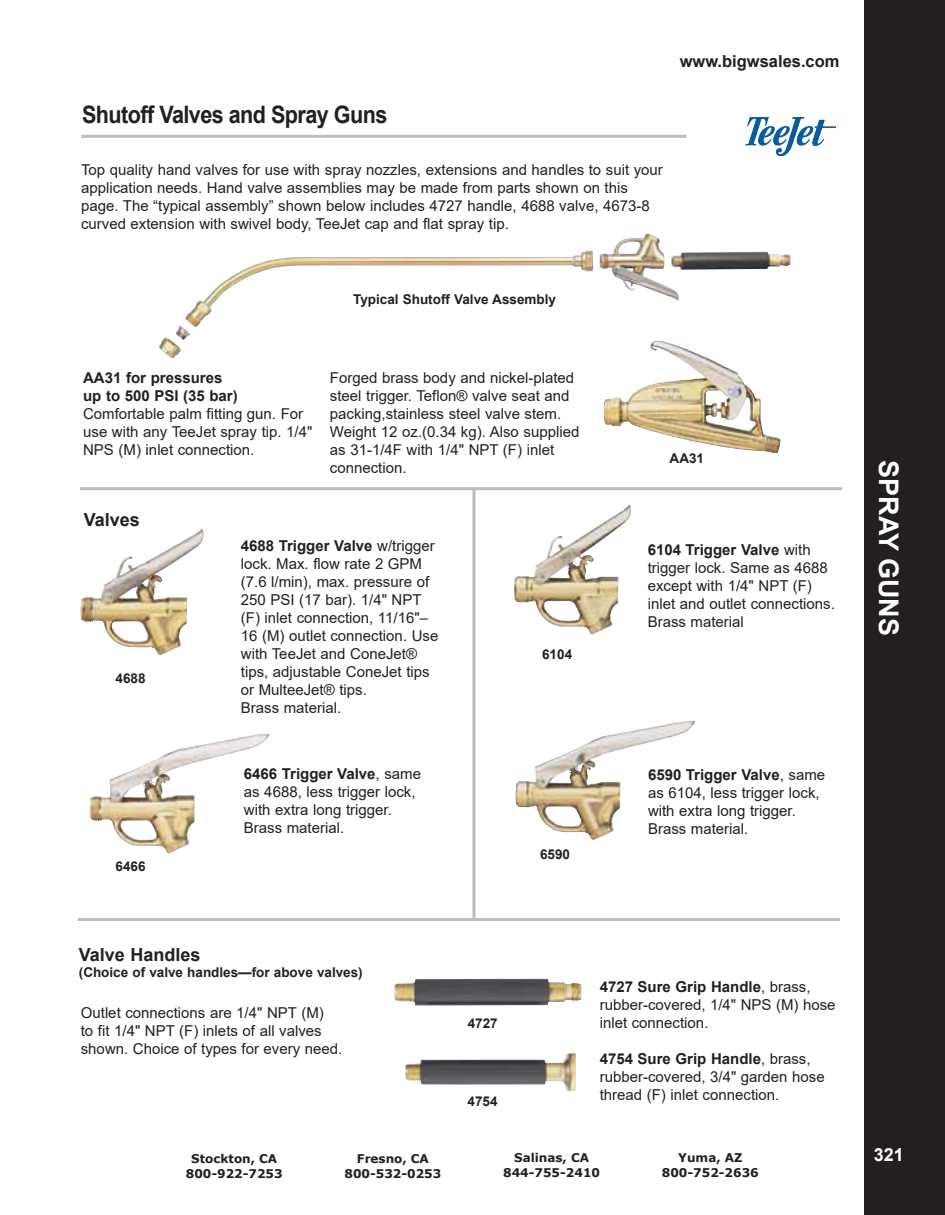
<style>
.page{position:relative;width:945px;height:1215px;background:#fff}
.page>*{position:absolute;margin:0;border:0;box-sizing:border-box;transform-origin:0 0}
.t1{font:700 27px "Arial";color:#fff}
.t2{font:700 24px "Arial";letter-spacing:-.025em;color:#231f20;scale:.9 1}
.Paragraph_Style_Mia{font:700 18px "Arial";color:#231f20}
.t3{font:700 18px "Arial";color:#fff}
.t4{font:700 16.5px "Arial";color:#231f20}
.Paragraph_Style_Mia-2{font:15px/18px "Arial";color:#231f20}
.Paragraph_Style_Mia-3{font:700 15px "Arial";color:#231f20}
.Paragraph_Style_Mia-4{font:700 13.5px "Arial";color:#231f20}
.t5{font:700 12px/15px "Verdana";color:#231f20;text-align:center}
.s1{font-weight:700}
.s2{font-weight:400}
</style>
<div class="page">
<div style="left:864px;top:0;width:81px;height:1215px;background:#231f20"></div>
<img style="left:573px;top:234px;width:106px;height:67px">
<img style="left:603px;top:341px;width:178px;height:113px">
<img style="left:80px;top:528px;width:124px;height:127px">
<img style="left:89px;top:734px;width:180px;height:119px">
<img style="left:514px;top:504px;width:117px;height:130px">
<img style="left:515px;top:721px;width:180px;height:119px">
<img style="left:394px;top:979px;width:188px;height:27px">
<img style="left:405px;top:1053px;width:171px;height:38px">
<hr style="left:80px;top:487px;width:762px;height:3px;background:#bcbdc0">
<hr style="left:78px;top:918px;width:762px;height:3px;background:#bcbdc0">
<svg style="left:472px;top:490px;width:4px;height:428px;background:#cccccf"></svg>
<hr style="left:81px;top:135px;width:606px;height:3px;background:#bcbdc0">
<img style="left:745px;top:117px;width:92px;height:39px">
<p class="t2" style="left:82px;top:97px;width:341px">Shutoff Valves and Spray Guns</p>
<p class="Paragraph_Style_Mia-2" style="left:81px;top:161px;width:583px">Top quality hand valves for use with spray nozzles, extensions and handles to suit your</p>
<p class="Paragraph_Style_Mia-2" style="left:81px;top:179px;width:548px">application needs. Hand valve assemblies may be made from parts shown on this</p>
<p class="Paragraph_Style_Mia-2" style="left:81px;top:197px;width:570px">page. The “typical assembly” shown below includes 4727 handle, 4688 valve, 4673-8</p>
<p class="Paragraph_Style_Mia-2" style="left:81px;top:215px;width:430px">curved extension with swivel body, TeeJet cap and flat spray tip.</p>
<p class="t4" style="left:680px;top:49px;width:161px">www.bigwsales.com</p>
<p class="Paragraph_Style_Mia-4" style="left:353px;top:290px;width:204px">Typical Shutoff Valve Assembly</p>
<p class="Paragraph_Style_Mia-3" style="left:83px;top:367px;width:141px">AA31 for pressures</p>
<p class="Paragraph_Style_Mia-3" style="left:83px;top:385px;width:156px">up to 500 PSI (35 bar)</p>
<p class="Paragraph_Style_Mia-2" style="left:83px;top:404px;width:231px">Comfortable palm fitting gun. For use with any TeeJet spray tip. 1/4"<br>NPS (M) inlet connection.</p>
<p class="Paragraph_Style_Mia" style="left:84px;top:507px;width:58px">Valves</p>
<p class="Paragraph_Style_Mia-2" style="left:330px;top:369px;width:251px">Forged brass body and nickel-plated steel trigger. Teflon® valve seat and packing,stainless steel valve stem.<br>Weight 12 oz.(0.34 kg). Also supplied as 31-1/4F with 1/4" NPT (F) inlet</p>
<p class="Paragraph_Style_Mia-2" style="left:330px;top:459px;width:78px">connection.</p>
<p class="Paragraph_Style_Mia-4" style="left:116px;top:669px;width:32px">4688</p>
<p class="Paragraph_Style_Mia-4" style="left:116px;top:857px;width:32px">6466</p>
<p class="Paragraph_Style_Mia-2" style="left:241px;top:537px;width:199px"><span class="s1">4688 Trigger Valve</span> w/trigger lock. Max. flow rate 2 GPM (7.6 l/min), max. pressure of<br>250 PSI (17 bar). 1/4" NPT (F) inlet connection, 11/16"–<br>16 (M) outlet connection. Use with TeeJet and ConeJet® tips, adjustable ConeJet tips or MulteeJet® tips.</p>
<p class="Paragraph_Style_Mia-2" style="left:241px;top:699px;width:102px">Brass material.</p>
<p class="Paragraph_Style_Mia-3" style="left:244px;top:763px;width:179px">6466 Trigger Valve<span class="s2">, same</span></p>
<p class="Paragraph_Style_Mia-2" style="left:244px;top:783px;width:173px">as 4688, less trigger lock,</p>
<p class="Paragraph_Style_Mia-2" style="left:244px;top:801px;width:150px">with extra long trigger.</p>
<p class="Paragraph_Style_Mia-2" style="left:244px;top:819px;width:102px">Brass material.</p>
<p class="Paragraph_Style_Mia-4" style="left:542px;top:645px;width:32px">6104</p>
<p class="Paragraph_Style_Mia-4" style="left:540px;top:845px;width:32px">6590</p>
<p class="Paragraph_Style_Mia-4" style="left:670px;top:449px;width:36px">AA31</p>
<p class="Paragraph_Style_Mia-2" style="left:648px;top:541px;width:189px"><span class="s1">6104 Trigger Valve</span> with trigger lock. Same as 4688 except with 1/4" NPT (F) inlet and outlet connections.<br>Brass material</p>
<p class="Paragraph_Style_Mia-2" style="left:648px;top:766px;width:179px"><span class="s1">6590 Trigger Valve</span>, same as 6104, less trigger lock, with extra long trigger.</p>
<p class="Paragraph_Style_Mia-2" style="left:648px;top:820px;width:102px">Brass material.</p>
<p class="Paragraph_Style_Mia" style="left:79px;top:942px;width:123px">Valve Handles</p>
<p class="Paragraph_Style_Mia-4" style="left:79px;top:963px;width:285px">(Choice of valve handles—for above valves)</p>
<p class="Paragraph_Style_Mia-2" style="left:81px;top:1004px;width:263px">Outlet connections are 1/4" NPT (M)<br>to fit 1/4" NPT (F) inlets of all valves shown. Choice of types for every need.</p>
<p class="Paragraph_Style_Mia-4" style="left:468px;top:1014px;width:32px">4727</p>
<p class="Paragraph_Style_Mia-4" style="left:468px;top:1092px;width:32px">4754</p>
<p class="Paragraph_Style_Mia-3" style="left:600px;top:976px;width:212px">4727 Sure Grip Handle<span class="s2">, brass,</span></p>
<p class="Paragraph_Style_Mia-2" style="left:600px;top:995px;width:237px">rubber-covered, 1/4" NPS (M) hose</p>
<p class="Paragraph_Style_Mia-2" style="left:600px;top:1013px;width:110px">inlet connection.</p>
<p class="Paragraph_Style_Mia-3" style="left:600px;top:1048px;width:212px">4754 Sure Grip Handle<span class="s2">, brass,</span></p>
<p class="Paragraph_Style_Mia-2" style="left:600px;top:1067px;width:227px">rubber-covered, 3/4" garden hose</p>
<p class="Paragraph_Style_Mia-2" style="left:600px;top:1085px;width:181px">thread (F) inlet connection.</p>
<p class="t5" style="left:503px;top:1150px;width:98px">Salinas, CA<br>844-755-2410</p>
<p class="t5" style="left:186px;top:1151px;width:98px">Stockton, CA<br>800-922-7253</p>
<p class="t5" style="left:345px;top:1151px;width:98px">Fresno, CA<br>800-532-0253</p>
<p class="t5" style="left:662px;top:1150px;width:98px">Yuma, AZ<br>800-752-2636</p>
<h1 class="t1" style="left:908px;top:460px;width:177px;rotate:90deg">SPRAY GUNS</h1>
<p class="t3" style="left:874px;top:1142px;width:32px">321</p>
</div>
